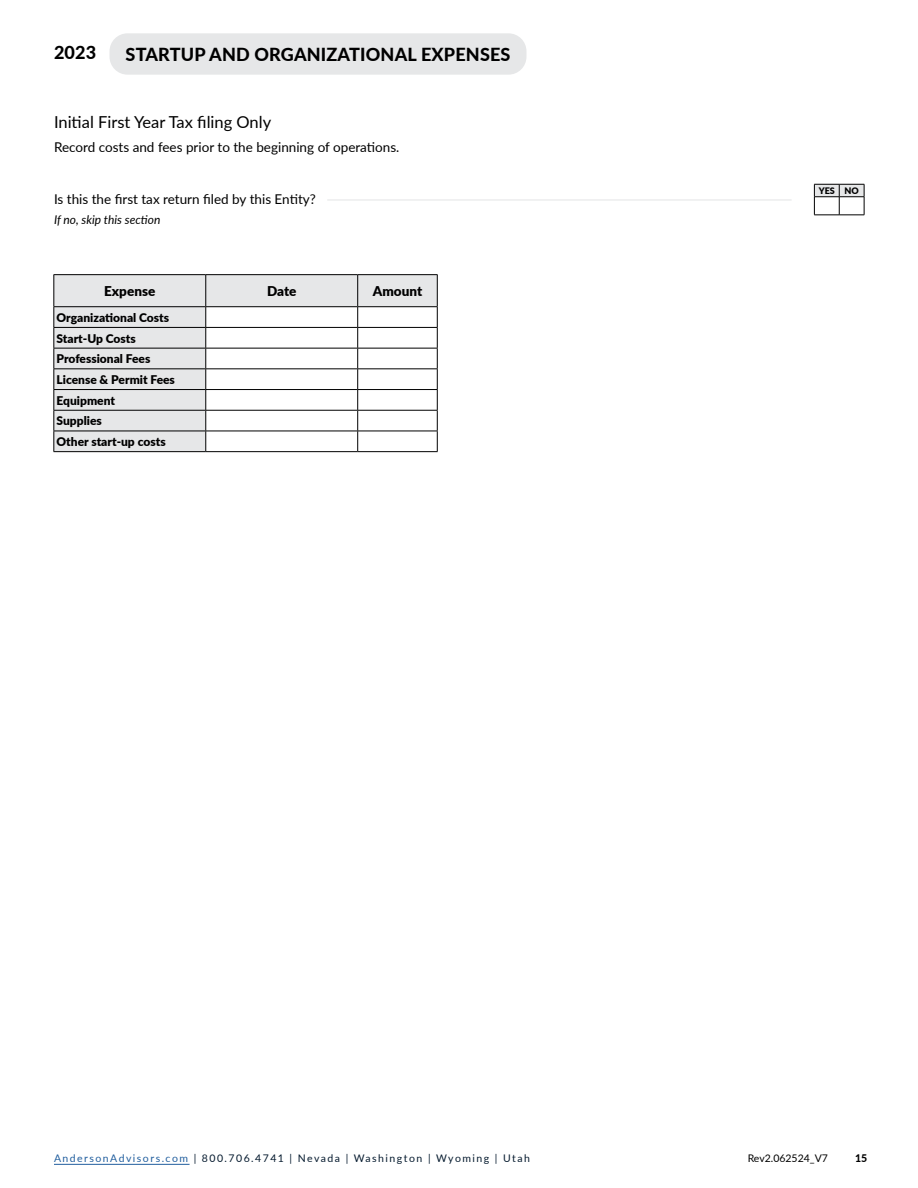
<style>
.page{position:relative;width:918px;height:1188px;background:#fff}
.page>*{position:absolute;margin:0;border:0;box-sizing:border-box;transform-origin:0 0}
.t1{font:800 18px "Lato";letter-spacing:.01em;color:#000}
.t2{font:16.5px "Lato";color:#000}
.t3{font:13.5px "Lato";color:#000}
.t4{font:900 13.5px "Lato";color:#000}
.t5{font:900 12px/20.7px "Lato";color:#000}
.t6{font:italic 12px "Lato";color:#000}
.t7{font:10.5px "Lato";letter-spacing:.14em;color:#051a2e}
.t8{font:10.5px "Lato";color:#000}
.t9{font:800 10.5px "Lato";color:#000}
.t10{font:900 9px "Lato";color:#000}
.s1{color:#215e9e}
</style>
<div class="page">
<hr style="left:54px;top:1164px;width:136px;height:1px;background:#215e9e">
<div style="left:110px;top:33px;width:416px;height:42px;background:#e6e7e8;border-radius:18px"></div>
<svg style="left:54px;top:275px;width:383px;height:176px;fill:#e6e7e8"></svg>
<hr style="left:53px;top:327px;width:153px;height:1px;background:#000">
<hr style="left:206px;top:327px;width:152px;height:1px;background:#000">
<hr style="left:358px;top:327px;width:80px;height:1px;background:#000">
<hr style="left:53px;top:348px;width:153px;height:1px;background:#000">
<hr style="left:206px;top:348px;width:152px;height:1px;background:#000">
<hr style="left:358px;top:348px;width:80px;height:1px;background:#000">
<hr style="left:53px;top:368px;width:153px;height:1px;background:#000">
<hr style="left:206px;top:368px;width:152px;height:1px;background:#000">
<hr style="left:358px;top:368px;width:80px;height:1px;background:#000">
<hr style="left:53px;top:389px;width:153px;height:1px;background:#000">
<hr style="left:206px;top:389px;width:152px;height:1px;background:#000">
<hr style="left:358px;top:389px;width:80px;height:1px;background:#000">
<hr style="left:53px;top:410px;width:153px;height:1px;background:#000">
<hr style="left:206px;top:410px;width:152px;height:1px;background:#000">
<hr style="left:358px;top:410px;width:80px;height:1px;background:#000">
<hr style="left:53px;top:431px;width:153px;height:1px;background:#000">
<svg style="left:53px;top:307px;width:1px;height:144px"></svg>
<hr style="left:206px;top:431px;width:152px;height:1px;background:#000">
<svg style="left:205px;top:307px;width:1px;height:144px"></svg>
<hr style="left:358px;top:431px;width:80px;height:1px;background:#000">
<svg style="left:357px;top:307px;width:1px;height:144px"></svg>
<svg style="left:437px;top:307px;width:1px;height:144px"></svg>
<hr style="left:53px;top:451px;width:153px;height:1px;background:#000">
<hr style="left:206px;top:451px;width:152px;height:1px;background:#000">
<hr style="left:358px;top:451px;width:80px;height:1px;background:#000">
<hr style="left:53px;top:274px;width:153px;height:1px;background:#000">
<hr style="left:53px;top:275px;width:1px;height:31px;background:#000">
<hr style="left:206px;top:274px;width:152px;height:1px;background:#000">
<hr style="left:205px;top:275px;width:1px;height:31px;background:#000">
<hr style="left:358px;top:274px;width:80px;height:1px;background:#000">
<hr style="left:357px;top:275px;width:1px;height:31px;background:#000">
<hr style="left:437px;top:275px;width:1px;height:31px;background:#000">
<hr style="left:53px;top:306px;width:153px;height:1px;background:#000">
<hr style="left:206px;top:306px;width:152px;height:1px;background:#000">
<hr style="left:358px;top:306px;width:80px;height:1px;background:#000">
<hr style="left:327px;top:199px;width:465px;height:2px;background:#e6e7e8">
<svg style="left:814px;top:184px;width:51px;height:32px"></svg>
<h1 class="t1" style="left:54px;top:40px;width:44px">2023</h1>
<h1 class="t1" style="left:126px;top:41px;width:386px">STARTUP AND ORGANIZATIONAL EXPENSES</h1>
<h2 class="t2" style="left:54px;top:110px;width:219px">Initial First Year Tax filing Only</h2>
<p class="t3" style="left:54px;top:138px;width:347px">Record costs and fees prior to the beginning of operations.</p>
<p class="t3" style="left:54px;top:190px;width:263px">Is this the first tax return filed by this Entity?</p>
<p class="t6" style="left:54px;top:211px;width:108px">If no, skip this section</p>
<p class="t4" style="left:104px;top:281px;width:53px">Expense</p>
<p class="t4" style="left:267px;top:281px;width:31px">Date</p>
<p class="t4" style="left:373px;top:281px;width:51px">Amount</p>
<p class="t5" style="left:57px;top:307px;width:120px">Organizational Costs<br>Start-Up Costs<br>Professional Fees<br>License &amp; Permit Fees<br>Equipment<br>Supplies<br>Other start-up costs</p>
<p class="t10" style="left:819px;top:184px;width:42px">YES NO</p>
<p class="t7" style="left:54px;top:1151px;width:478px"><span class="s1">AndersonAdvisors.com</span> | 800.706.4741 | Nevada | Washington | Wyoming | Utah</p>
<p class="t8" style="left:748px;top:1151px;width:82px">Rev2.062524_V7</p>
<p class="t9" style="left:855px;top:1150px;width:14px">15</p>
</div>
